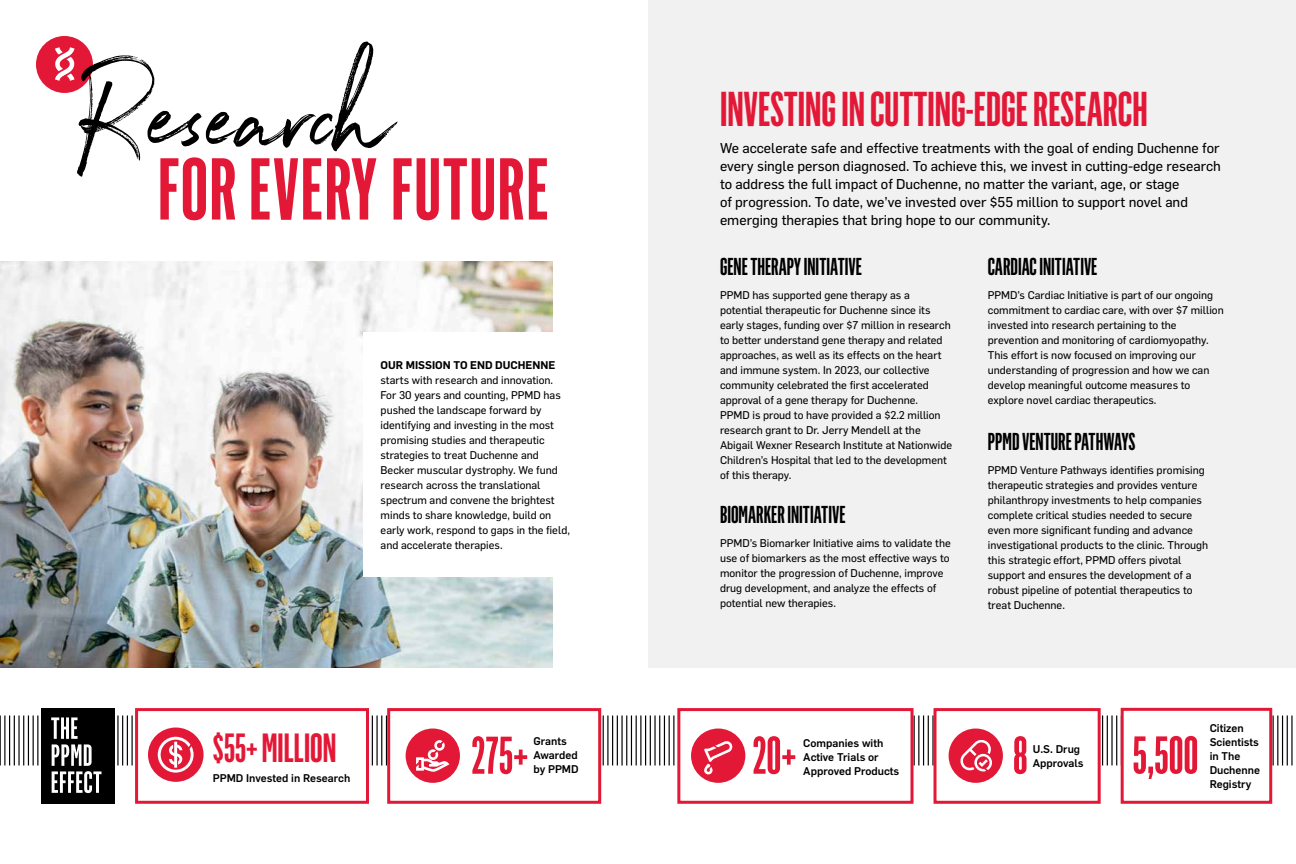
<style>
.page{position:relative;width:1296px;height:864px;background:#fff}
.page>*{position:absolute;margin:0;border:0;box-sizing:border-box;transform-origin:0 0}
.t1{font:600 86px "Flama Ultracondensed";letter-spacing:.02em;color:#e31837}
.t2{font:600 52px "Flama Ultracondensed";color:#e31837}
.t3{font:600 48px "Flama Ultracondensed";color:#e31837}
.t4{font:600 40px "Flama Ultracondensed";color:#e31837}
.t5{font:600 24px "Flama Ultracondensed";color:#000}
.t6{font:14px/18px "Flama Basic";color:#000}
.t7{font:11px/15px "Flama Basic";color:#000}
.t8{font:500 11px/14px "Flama";color:#000}
.t9{font:600 11px "Flama";color:#000}
</style>
<div class="page">
<div style="left:36px;top:36px;width:57px;height:57px;background:#e31837;border-radius:50%"></div>
<svg style="left:55px;top:41px;width:342px;height:136px"></svg>
<img style="left:0;top:261px;width:553px;height:407px">
<div style="left:363px;top:332px;width:229px;height:245px;background:#fff"></div>
<svg style="left:0;top:716px;width:1121px;height:50px"></svg>
<div style="left:41px;top:708px;width:73px;height:96px;background:#000"></div>
<svg style="left:51px;top:717px;width:51px;height:76px"></svg>
<div style="left:135px;top:708px;width:234px;height:96px;background:#fff;border:3px solid #e31837"></div>
<div style="left:389px;top:710px;width:211px;height:92px;background:#fff"></div>
<div style="left:387px;top:708px;width:214px;height:96px;border:3px solid #e31837"></div>
<div style="left:406px;top:729px;width:54px;height:54px;background:#e31837;border-radius:50%"></div>
<div style="left:648px;top:0;width:648px;height:668px;background:#f1f1f2"></div>
<hr style="left:1291px;top:716px;width:2px;height:50px;background:#000">
<hr style="left:1287px;top:716px;width:1px;height:50px;background:#000">
<hr style="left:1282px;top:716px;width:1px;height:50px;background:#000">
<hr style="left:1277px;top:716px;width:1px;height:50px;background:#000">
<hr style="left:1273px;top:716px;width:1px;height:50px;background:#000">
<div style="left:679px;top:710px;width:233px;height:92px;background:#fff"></div>
<div style="left:677px;top:708px;width:237px;height:96px;border:3px solid #e31837"></div>
<div style="left:691px;top:729px;width:54px;height:54px;background:#e31837;border-radius:50%"></div>
<div style="left:935px;top:710px;width:164px;height:92px;background:#fff"></div>
<div style="left:934px;top:708px;width:167px;height:96px;border:3px solid #e31837"></div>
<div style="left:949px;top:729px;width:54px;height:54px;background:#e31837;border-radius:50%"></div>
<div style="left:148px;top:728px;width:56px;height:54px;background:#e31837;border-radius:50%"></div>
<svg style="left:158px;top:737px;width:36px;height:36px"></svg>
<svg style="left:960px;top:740px;width:32px;height:31px"></svg>
<svg style="left:416px;top:740px;width:34px;height:32px"></svg>
<div style="left:1121px;top:708px;width:151px;height:96px;border:3px solid #e31837"></div>
<svg style="left:704px;top:741px;width:29px;height:33px"></svg>
<h1 class="t1" style="left:158px;top:136px;width:392px">FOR EVERY FUTURE</h1>
<p class="t9" style="left:381px;top:357px;width:176px">OUR MISSION TO END DUCHENNE</p>
<p class="t7" style="left:381px;top:372px;width:191px">starts with research and innovation.<br>For 30 years and counting, PPMD has pushed the landscape forward by identifying and investing in the most promising studies and therapeutic strategies to treat Duchenne and Becker muscular dystrophy. We fund research across the translational spectrum and convene the brightest minds to share knowledge, build on early work, respond to gaps in the field, and accelerate therapies.</p>
<h3 class="t4" style="left:213px;top:723px;width:125px">$55+ MILLION</h3>
<p class="t8" style="left:213px;top:770px;width:139px">PPMD Invested in Research</p>
<h2 class="t2" style="left:471px;top:723px;width:59px">275+</h2>
<p class="t8" style="left:534px;top:733px;width:47px">Grants<br>Awarded by PPMD</p>
<h3 class="t3" style="left:720px;top:79px;width:429px">INVESTING IN CUTTING-EDGE RESEARCH</h3>
<p class="t6" style="left:720px;top:138px;width:502px">We accelerate safe and effective treatments with the goal of ending Duchenne for every single person diagnosed. To achieve this, we invest in cutting-edge research to address the full impact of Duchenne, no matter the variant, age, or stage<br>of progression. To date, we’ve invested over $55 million to support novel and emerging therapies that bring hope to our community.</p>
<h3 class="t5" style="left:720px;top:252px;width:143px">GENE THERAPY INITIATIVE</h3>
<p class="t7" style="left:720px;top:287px;width:234px">PPMD has supported gene therapy as a potential therapeutic for Duchenne since its early stages, funding over $7 million in research to better understand gene therapy and related approaches, as well as its effects on the heart and immune system. In 2023, our collective community celebrated the first accelerated approval of a gene therapy for Duchenne.<br>PPMD is proud to have provided a $2.2 million research grant to Dr. Jerry Mendell at the Abigail Wexner Research Institute at Nationwide Children’s Hospital that led to the development of this therapy.</p>
<h3 class="t5" style="left:720px;top:500px;width:127px">BIOMARKER INITIATIVE</h3>
<p class="t7" style="left:720px;top:535px;width:232px">PPMD’s Biomarker Initiative aims to validate the use of biomarkers as the most effective ways to monitor the progression of Duchenne, improve drug development, and analyze the effects of potential new therapies.</p>
<h3 class="t5" style="left:988px;top:252px;width:111px">CARDIAC INITIATIVE</h3>
<p class="t7" style="left:988px;top:287px;width:237px">PPMD’s Cardiac Initiative is part of our ongoing commitment to cardiac care, with over $7 million invested into research pertaining to the prevention and monitoring of cardiomyopathy.<br>This effort is now focused on improving our understanding of progression and how we can develop meaningful outcome measures to explore novel cardiac therapeutics.</p>
<h3 class="t5" style="left:988px;top:427px;width:149px">PPMD VENTURE PATHWAYS</h3>
<p class="t7" style="left:988px;top:462px;width:222px">PPMD Venture Pathways identifies promising therapeutic strategies and provides venture philanthropy investments to help companies complete critical studies needed to secure even more significant funding and advance investigational products to the clinic. Through this strategic effort, PPMD offers pivotal support and ensures the development of a robust pipeline of potential therapeutics to treat Duchenne.</p>
<h2 class="t2" style="left:752px;top:723px;width:45px">20+</h2>
<p class="t8" style="left:803px;top:735px;width:97px">Companies with<br>Active Trials or<br>Approved Products</p>
<h2 class="t2" style="left:1013px;top:723px;width:16px">8</h2>
<p class="t8" style="left:1033px;top:741px;width:52px">U.S. Drug<br>Approvals</p>
<h2 class="t2" style="left:1133px;top:723px;width:67px">5,500</h2>
<p class="t8" style="left:1210px;top:720px;width:52px">Citizen<br>Scientists in The<br>Duchenne<br>Registry</p>
</div>
